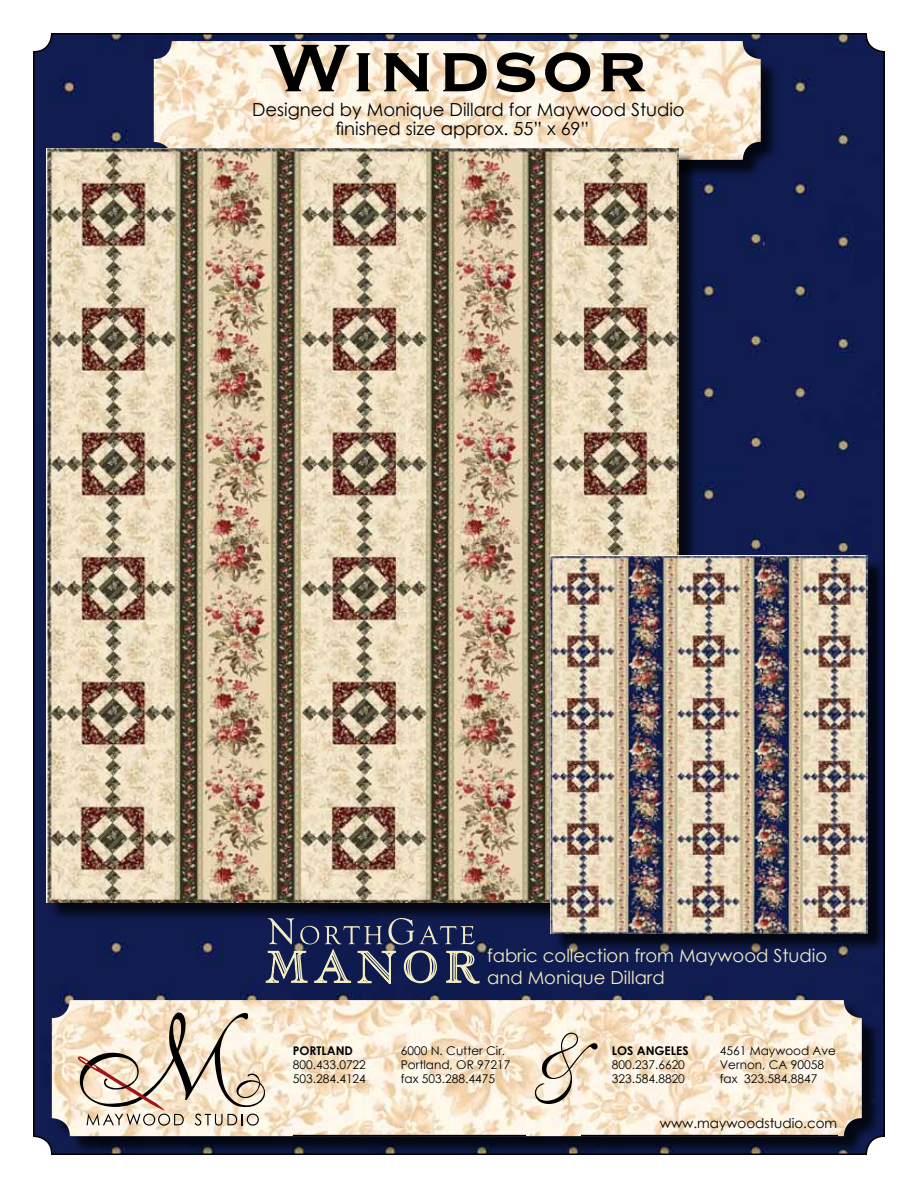
<style>
.page{position:relative;width:918px;height:1188px;background:#fff}
.page>*{position:absolute;margin:0;border:0;box-sizing:border-box;transform-origin:0 0}
.t1{font:700 88.5px "Copperplate Gothic BT";color:#000}
.t2{font:18px "Century Gothic";color:#000}
.t3{font:18px/21.6px "Century Gothic";color:#f2ecc2}
.t4{font:13.5px "Century Gothic";color:#000}
.t5{font:12px "Century Gothic";color:#000}
.t6{font:700 12px "Century Gothic";color:#000}
</style>
<div class="page">
<div style="left:36px;top:36px;width:846px;height:1116px;background:#111d51"></div>
<div style="left:54px;top:1002px;width:827px;height:153px;background:#000;opacity:.75"></div>
<img style="left:52px;top:1000px;width:810px;height:136px">
<div style="left:156px;top:43px;width:624px;height:136px;background:#000;opacity:.75"></div>
<img style="left:154px;top:41px;width:607px;height:119px">
<svg style="left:77px;top:1012px;width:189px;height:114px;background:#d9c9b5"></svg>
<svg style="left:535px;top:1033px;width:63px;height:71px;background:#dcceba"></svg>
<hr style="left:293px;top:1135px;width:233px;height:1px;background:#000">
<hr style="left:581px;top:1135px;width:257px;height:1px;background:#000">
<div style="left:49px;top:151px;width:649px;height:770px;background:#000;opacity:.75"></div>
<img style="left:47px;top:148px;width:632px;height:755px">
<div style="left:553px;top:558px;width:333px;height:394px;background:#000;opacity:.75"></div>
<img style="left:551px;top:555px;width:317px;height:378px">
<svg style="left:265px;top:918px;width:216px;height:70px;background:#3c4465"></svg>
<h1 class="t1" style="left:268px;top:20px;width:383px">Windsor</h1>
<h2 class="t2" style="left:252px;top:97px;width:434px">Designed by Monique Dillard for Maywood Studio</h2>
<h2 class="t2" style="left:336px;top:116px;width:255px">finished size approx. 55” x 69”</h2>
<h2 class="t3" style="left:487px;top:945px;width:342px">fabric collection from Maywood Studio and Monique Dillard</h2>
<p class="t6" style="left:293px;top:1041px;width:62px">PORTLAND</p>
<p class="t5" style="left:401px;top:1042px;width:106px">6000 N. Cutter Cir.</p>
<p class="t5" style="left:293px;top:1056px;width:75px">800.433.0722</p>
<p class="t5" style="left:401px;top:1056px;width:111px">Portland, OR 97217</p>
<p class="t5" style="left:293px;top:1071px;width:75px">503.284.4124</p>
<p class="t5" style="left:401px;top:1071px;width:96px">fax 503.288.4475</p>
<p class="t6" style="left:612px;top:1041px;width:78px">LOS ANGELES</p>
<p class="t5" style="left:720px;top:1042px;width:118px">4561 Maywood Ave</p>
<p class="t5" style="left:612px;top:1056px;width:75px">800.237.6620</p>
<p class="t5" style="left:720px;top:1056px;width:106px">Vernon, CA 90058</p>
<p class="t5" style="left:612px;top:1071px;width:75px">323.584.8820</p>
<p class="t5" style="left:720px;top:1071px;width:99px">fax 323.584.8847</p>
<p class="t4" style="left:660px;top:1113px;width:179px">www.maywoodstudio.com</p>
</div>
